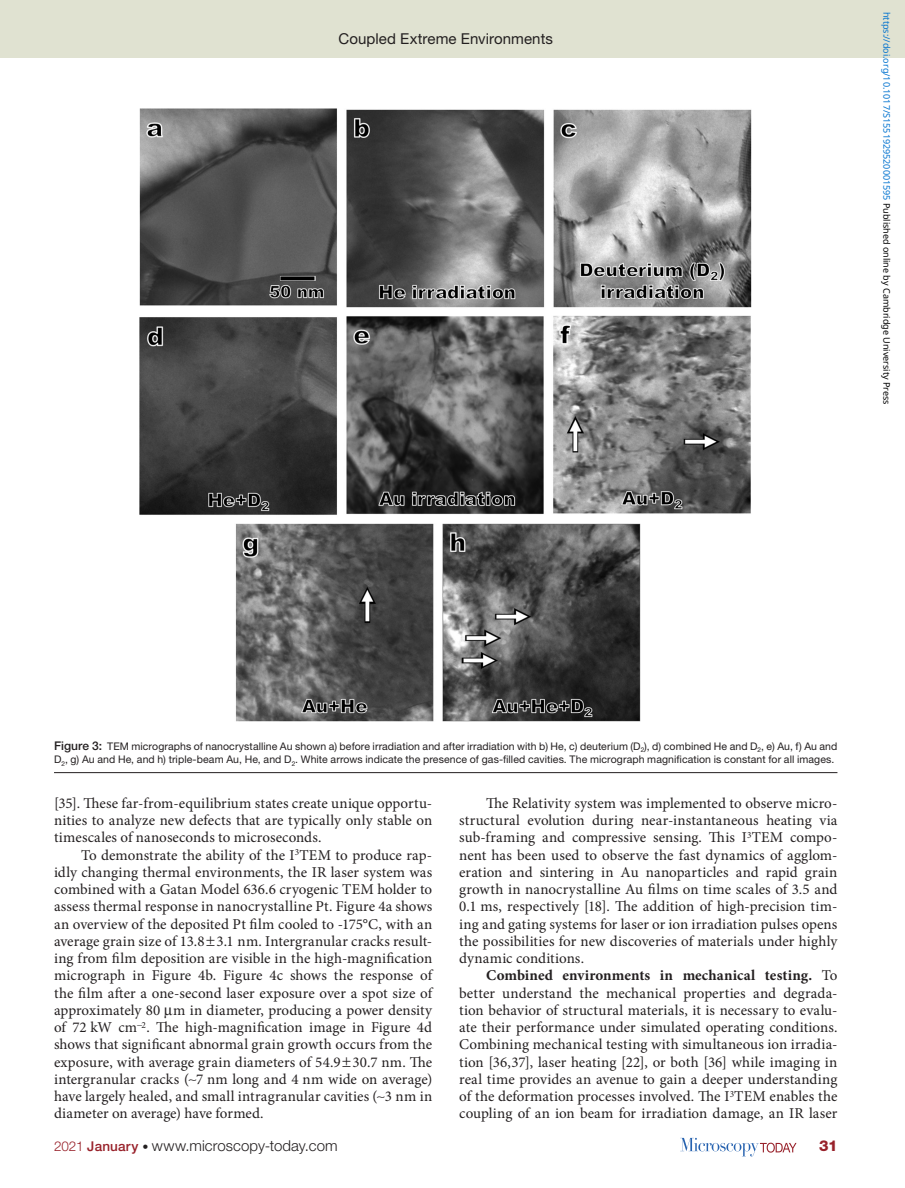
<style>
.page{position:relative;width:905px;height:1188px;background:#fff}
.page>*{position:absolute;margin:0;border:0;box-sizing:border-box;transform-origin:0 0}
.t1{font:15px/17.2px "Minion Pro";letter-spacing:.005em;color:#231f20;text-align:justify}
.t2{font:300 15px "Helvetica Neue LT Std";letter-spacing:.005em;color:#231f20}
.t3{font:15px "Helvetica Neue LT Std";letter-spacing:.005em;color:#231f20}
.t4{font:800 15px "Helvetica Neue LT Std";color:#98212a}
.t5{font:10.5px/13.5px "Helvetica Neue LT Std";letter-spacing:.01em;color:#231f20}
.t6{font:9px "Noto Sans";color:#0172cf}
.s1{color:#000}
.s2{font-weight:500;font-size:12px}
.s3{font-weight:700}
.s4{font-size:13.5px;color:#98212a}
.s5{font-weight:500;font-size:13.5px;color:#98212a}
.s6{font-size:12px}
</style>
<div class="page">
<div style="left:0;top:0;width:904px;height:58px;background:#e0e2d1"></div>
<svg style="left:680px;top:1138px;width:116px;height:18px"></svg>
<hr style="left:54px;top:772px;width:783px;height:1px;background:#231f20">
<img style="left:140px;top:108px;width:612px;height:613px">
<p class="t3" style="left:338px;top:30px;width:216px">Coupled Extreme Environments</p>
<p class="t6" style="left:893px;top:12px;width:394px;rotate:90deg">https://doi.org/10.1017/S1551929520001595 <span class="s1">Published online by Cambridge University Press</span></p>
<p class="t5" style="left:54px;top:739px;width:785px"><span class="s2">Figure 3:</span> TEM micrographs of nanocrystalline Au shown a) before irradiation and after irradiation with b) He, c) deuterium (D<sub>2</sub>), d) combined He and D<sub>2</sub>, e) Au, f) Au and<br>D<sub>2</sub>, g) Au and He, and h) triple-beam Au, He, and D<sub>2</sub>. White arrows indicate the presence of gas-filled cavities. The micrograph magnification is constant for all images.</p>
<p class="t1" style="left:54px;top:795px;width:380px">[35]. These far-from-equilibrium states create unique opportu&shy;nities to analyze new defects that are typically only stable on timescales of nanoseconds to microseconds.</p>
<p class="t1" style="left:54px;top:846px;width:380px;text-indent:27px">To demonstrate the ability of the I<sup>3</sup>TEM to produce rap&shy;idly changing thermal environments, the IR laser system was combined with a Gatan Model 636.6 cryogenic TEM holder to assess thermal response in nanocrystalline Pt. Figure 4a shows an overview of the deposited Pt film cooled to -175°C, with an average grain size of 13.8 3.1 nm. Intergranular cracks result&shy;ing from film deposition are visible in the high-magnification micrograph in Figure 4b. Figure 4c shows the response of the film after a one-second laser exposure over a spot size of approximately 80 m in diameter, producing a power density of 72 kW cm−<sup>2</sup>. The high-magnification image in Figure 4d shows that significant abnormal grain growth occurs from the exposure, with average grain diameters of 54.9 30.7 nm. The intergranular cracks (∼7 nm long and 4 nm wide on average) have largely healed, and small intragranular cavities (∼3 nm in diameter on average) have formed.</p>
<p class="t1" style="left:459px;top:795px;width:380px;text-indent:27px">The Relativity system was implemented to observe micro&shy;structural evolution during near-instantaneous heating via sub-framing and compressive sensing. This I<sup>3</sup>TEM compo&shy;nent has been used to observe the fast dynamics of agglom&shy;eration and sintering in Au nanoparticles and rapid grain growth in nanocrystalline Au films on time scales of 3.5 and 0.1 ms, respectively [18]. The addition of high-precision tim&shy;ing and gating systems for laser or ion irradiation pulses opens the possibilities for new discoveries of materials under highly dynamic conditions.</p>
<p class="t1" style="left:459px;top:967px;width:380px;text-indent:27px"><span class="s3">Combined environments in mechanical testing.</span> To better understand the mechanical properties and degrada&shy;tion behavior of structural materials, it is necessary to evalu&shy;ate their performance under simulated operating conditions.<br>Combining mechanical testing with simultaneous ion irradia&shy;tion [36,37], laser heating [22], or both [36] while imaging in real time provides an avenue to gain a deeper understanding of the deformation processes involved. The I<sup>3</sup>TEM enables the coupling of an ion beam for irradiation damage, an IR laser</p>
<p class="t2" style="left:54px;top:1137px;width:285px"><span class="s4">2021</span> <span class="s5">January</span> <span class="s6">•</span> www.microscopy-today.com</p>
<p class="t4" style="left:819px;top:1137px;width:20px">31</p>
</div>
